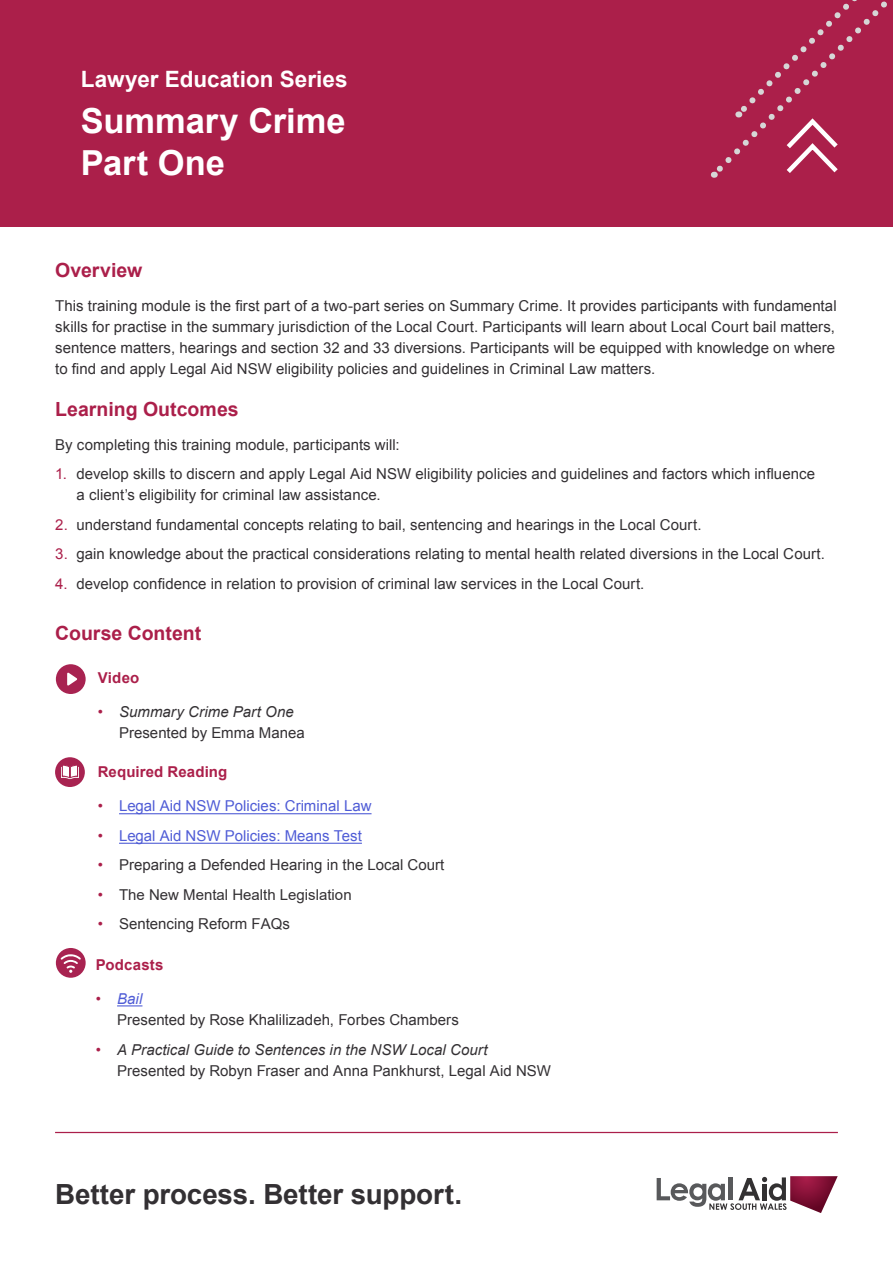
<style>
.page{position:relative;width:893px;height:1263px;background:#fff}
.page>*{position:absolute;margin:0;border:0;box-sizing:border-box;transform-origin:0 0}
.t1{font:700 34.5px/42px "Arial";color:#fff}
.t2{font:700 27.75px "Arial";letter-spacing:-.005em;color:#333033}
.t3{font:700 22.5px "Arial";color:#fff}
.t4{font:700 19.5px "Arial";color:#ab1f4a}
.t5{font:15px/21px "Arial";color:#333033}
.t6{font:15px "Arial";color:#4f5cd6}
.t7{font:700 15px "Arial";letter-spacing:.01em;color:#ab1f4a}
.s1{color:#ab1f4a}
.s2{font-style:italic;color:#ab1f4a}
.s3{font-style:italic}
.s4{font-style:italic;color:#4f5cd6}
</style>
<div class="page">
<div style="left:0;top:0;width:893px;height:226px;background:#ab1f4a"></div>
<svg style="left:710px;top:0;width:177px;height:178px"></svg>
<hr style="left:55px;top:1132px;width:783px;height:1px;background:#ab1f4a">
<svg style="left:657px;top:1176px;width:181px;height:37px"></svg>
<svg style="left:117px;top:1005px;width:25px;height:1px"></svg>
<hr style="left:119px;top:843px;width:243px;height:1px;background:#4f5cd6">
<hr style="left:119px;top:813px;width:253px;height:1px;background:#4f5cd6">
<div style="left:56px;top:664px;width:30px;height:30px;background:#a82351;border-radius:50%"></div>
<svg style="left:67px;top:672px;width:10px;height:14px"></svg>
<div style="left:55px;top:757px;width:30px;height:30px;background:#a82351;border-radius:50%"></div>
<svg style="left:61px;top:765px;width:18px;height:14px"></svg>
<div style="left:56px;top:948px;width:30px;height:30px;background:#a82351;border-radius:50%"></div>
<svg style="left:61px;top:954px;width:20px;height:19px"></svg>
<h3 class="t3" style="left:81px;top:64px;width:268px">Lawyer Education Series</h3>
<h1 class="t1" style="left:81px;top:101px;width:266px">Summary Crime<br>Part One</h1>
<h3 class="t4" style="left:55px;top:257px;width:89px">Overview</h3>
<p class="t5" style="left:55px;top:295px;width:783px;text-align:justify">This training module is the first part of a two-part series on Summary Crime. It provides participants with fundamental skills for practise in the summary jurisdiction of the Local Court. Participants will learn about Local Court bail matters, sentence matters, hearings and section 32 and 33 diversions. Participants will be equipped with knowledge on where to find and apply Legal Aid NSW eligibility policies and guidelines in Criminal Law matters.</p>
<h3 class="t4" style="left:55px;top:396px;width:185px">Learning Outcomes</h3>
<p class="t5" style="left:55px;top:434px;width:346px">By completing this training module, participants will:</p>
<p class="t5" style="left:77px;top:464px;width:740px;text-indent:-21px"><span class="s1">1.</span> develop skills to discern and apply Legal Aid NSW eligibility policies and guidelines and factors which influence a client’s eligibility for criminal law assistance.</p>
<p class="t5" style="left:55px;top:514px;width:648px"><span class="s1">2.</span> understand fundamental concepts relating to bail, sentencing and hearings in the Local Court.</p>
<p class="t5" style="left:55px;top:544px;width:771px"><span class="s1">3.</span> gain knowledge about the practical considerations relating to mental health related diversions in the Local Court.</p>
<p class="t5" style="left:55px;top:573px;width:591px"><span class="s1">4.</span> develop confidence in relation to provision of criminal law services in the Local Court.</p>
<h3 class="t4" style="left:55px;top:620px;width:147px">Course Content</h3>
<p class="t7" style="left:98px;top:668px;width:43px">Video</p>
<p class="t5" style="left:119px;top:702px;width:187px;text-indent:-21px"><span class="s2">•</span> <span class="s3">Summary Crime Part One<br></span>Presented by Emma Manea</p>
<p class="t7" style="left:98px;top:762px;width:131px">Required Reading</p>
<p class="t6" style="left:98px;top:796px;width:275px"><span class="s1">•</span> Legal Aid NSW Policies: Criminal Law</p>
<p class="t6" style="left:98px;top:826px;width:266px"><span class="s1">•</span> Legal Aid NSW Policies: Means Test</p>
<p class="t5" style="left:98px;top:855px;width:348px"><span class="s1">•</span> Preparing a Defended Hearing in the Local Court</p>
<p class="t5" style="left:98px;top:884px;width:255px"><span class="s1">•</span> The New Mental Health Legislation</p>
<p class="t5" style="left:98px;top:913px;width:194px"><span class="s1">•</span> Sentencing Reform FAQs</p>
<p class="t7" style="left:96px;top:954px;width:69px">Podcasts</p>
<p class="t5" style="left:117px;top:989px;width:343px;text-indent:-21px"><span class="s2">•</span> <span class="s4">Bail<br></span>Presented by Rose Khalilizadeh, Forbes Chambers</p>
<p class="t5" style="left:117px;top:1039px;width:435px;text-indent:-21px"><span class="s1">•</span> <span class="s3">A Practical Guide to Sentences in the NSW Local Court<br></span>Presented by Robyn Fraser and Anna Pankhurst, Legal Aid NSW</p>
<h2 class="t2" style="left:55px;top:1176px;width:408px">Better process. Better support.</h2>
</div>
